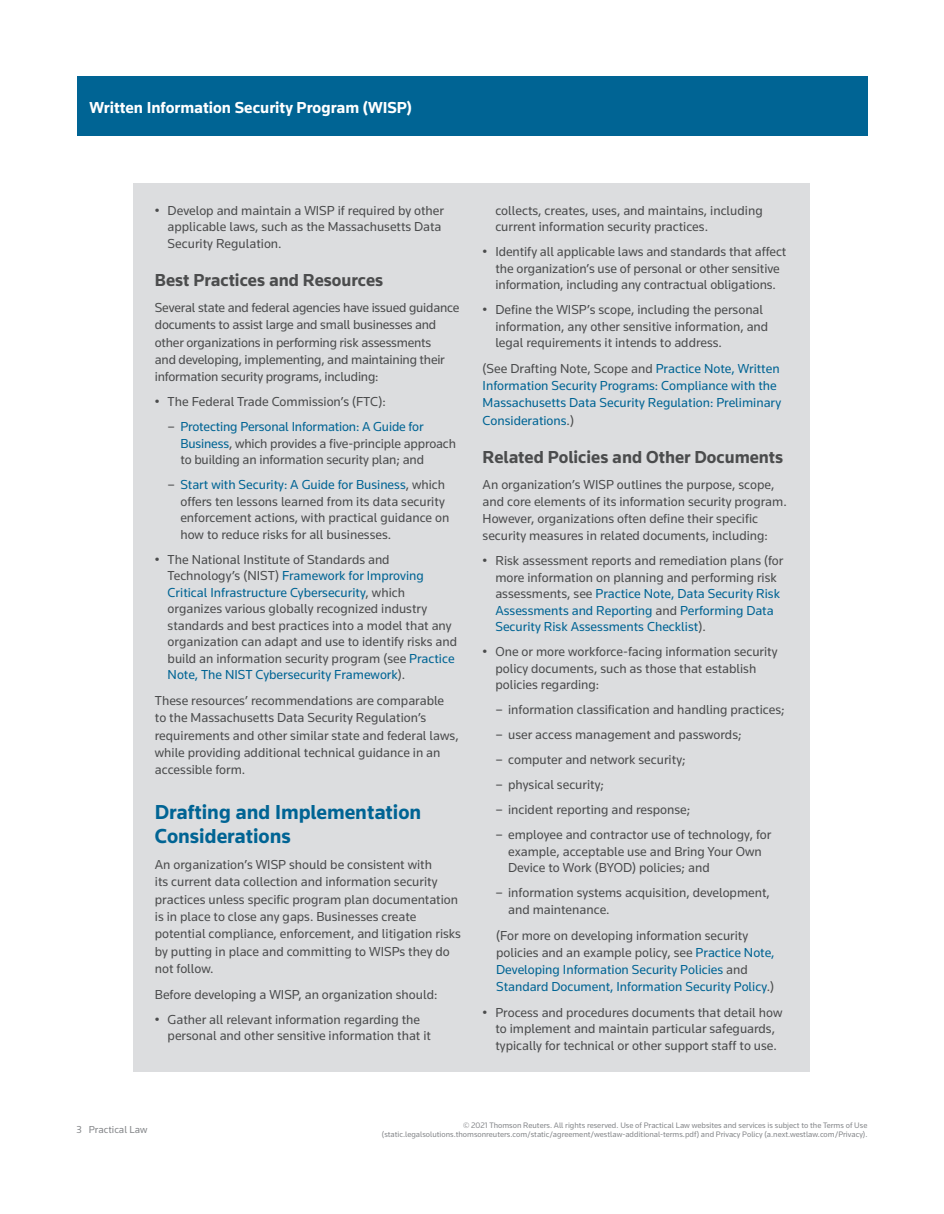
<style>
.page{position:relative;width:944px;height:1214px;background:#fff}
.page>*{position:absolute;margin:0;border:0;box-sizing:border-box;transform-origin:0 0}
.t1{font:700 21px/24px "Knowledge";color:#006494}
.t2{font:700 18px "Knowledge";color:#4b4c4d}
.t3{font:700 16.5px "Knowledge";color:#fff}
.t4{font:13.5px/16.5px "Knowledge";color:#4b4c4d}
.t5{font:13.5px/17.2px "Knowledge";color:#006494}
.t6{font:10.5px "Knowledge";color:#86888b}
.t7{font:8.25px/9.8px "Knowledge";color:#86888b;text-align:right}
.s1{color:#006494}
.s2{color:#4b4c4d}
</style>
<div class="page">
<div style="left:77px;top:77px;width:790px;height:59px;background:#006494"></div>
<div style="left:134px;top:183px;width:676px;height:888px;background:#dcdddf"></div>
<p class="t3" style="left:89px;top:97px;width:324px">Written Information Security Program (WISP)</p>
<p class="t4" style="left:168px;top:201px;width:278px;text-indent:-13px">• Develop and maintain a WISP if required by other applicable laws, such as the Massachusetts Data<br>Security Regulation.</p>
<h2 class="t2" style="left:155px;top:269px;width:230px">Best Practices and Resources</h2>
<p class="t4" style="left:155px;top:299px;width:306px;line-height:17.2px">Several state and federal agencies have issued guidance documents to assist large and small businesses and other organizations in performing risk assessments<br>and developing, implementing, and maintaining their information security programs, including:</p>
<p class="t4" style="left:155px;top:393px;width:232px">• The Federal Trade Commission’s (FTC):</p>
<p class="t4" style="left:180px;top:418px;width:277px;text-indent:-13px">– <span class="s1">Protecting Personal Information: A Guide for<br>Business</span>, which provides a five-principle approach to building an information security plan; and</p>
<p class="t4" style="left:180px;top:476px;width:270px;text-indent:-13px">– <span class="s1">Start with Security: A Guide for Business</span>, which offers ten lessons learned from its data security enforcement actions, with practical guidance on how to reduce risks for all businesses.</p>
<p class="t4" style="left:168px;top:551px;width:291px;text-indent:-13px">• The National Institute of Standards and Technology’s (NIST) <span class="s1">Framework for Improving Critical Infrastructure Cybersecurity</span>, which organizes various globally recognized industry standards and best practices into a model that any organization can adapt and use to identify risks and build an information security program (see <span class="s1">Practice Note, The NIST Cybersecurity Framework</span>).</p>
<p class="t4" style="left:155px;top:691px;width:305px;line-height:17.2px">These resources’ recommendations are comparable to the Massachusetts Data Security Regulation’s requirements and other similar state and federal laws, while providing additional technical guidance in an accessible form.</p>
<h1 class="t1" style="left:155px;top:800px;width:268px">Drafting and Implementation<br>Considerations</h1>
<p class="t4" style="left:155px;top:856px;width:308px;line-height:17.2px">An organization’s WISP should be consistent with<br>its current data collection and information security practices unless specific program plan documentation is in place to close any gaps. Businesses create potential compliance, enforcement, and litigation risks by putting in place and committing to WISPs they do not follow.</p>
<p class="t4" style="left:155px;top:985px;width:284px">Before developing a WISP, an organization should:</p>
<p class="t4" style="left:168px;top:1010px;width:265px;text-indent:-13px">• Gather all relevant information regarding the personal and other sensitive information that it</p>
<p class="t4" style="left:495px;top:202px;width:269px">collects, creates, uses, and maintains, including current information security practices.</p>
<p class="t4" style="left:482px;top:243px;width:305px;text-align:center">• Identify all applicable laws and standards that affect the organization’s use of personal or other sensitive information, including any contractual obligations.</p>
<p class="t4" style="left:495px;top:301px;width:274px;text-indent:-13px">• Define the WISP’s scope, including the personal information, any other sensitive information, and legal requirements it intends to address.</p>
<p class="t5" style="left:482px;top:359px;width:300px"><span class="s2">(See Drafting Note, Scope and</span> Practice Note, Written Information Security Programs: Compliance with the Massachusetts Data Security Regulation: Preliminary Considerations<span class="s2">.)</span></p>
<h2 class="t2" style="left:482px;top:445px;width:302px">Related Policies and Other Documents</h2>
<p class="t4" style="left:482px;top:475px;width:305px;line-height:17.2px">An organization’s WISP outlines the purpose, scope, and core elements of its information security program.<br>However, organizations often define their specific security measures in related documents, including:</p>
<p class="t4" style="left:495px;top:552px;width:289px;text-indent:-13px">• Risk assessment reports and remediation plans (for more information on planning and performing risk assessments, see <span class="s1">Practice Note, Data Security Risk Assessments and Reporting</span> and <span class="s1">Performing Data Security Risk Assessments Checklist</span>).</p>
<p class="t4" style="left:495px;top:643px;width:284px;text-indent:-13px">• One or more workforce-facing information security policy documents, such as those that establish policies regarding:</p>
<p class="t4" style="left:495px;top:701px;width:291px">– information classification and handling practices;</p>
<p class="t4" style="left:495px;top:726px;width:248px">– user access management and passwords;</p>
<p class="t4" style="left:495px;top:751px;width:192px">– computer and network security;</p>
<p class="t4" style="left:495px;top:776px;width:110px">– physical security;</p>
<p class="t4" style="left:495px;top:801px;width:197px">– incident reporting and response;</p>
<p class="t4" style="left:508px;top:826px;width:265px;text-indent:-13px">– employee and contractor use of technology, for example, acceptable use and Bring Your Own<br>Device to Work (BYOD) policies; and</p>
<p class="t4" style="left:508px;top:884px;width:263px;text-indent:-13px">– information systems acquisition, development, and maintenance.</p>
<p class="t5" style="left:496px;top:926px;width:280px"><span class="s2">(For more on developing information security policies and an example policy, see</span> Practice Note, Developing Information Security Policies <span class="s2">and </span>Standard Document, Information Security Policy<span class="s2">.)</span></p>
<p class="t4" style="left:482px;top:1003px;width:301px;text-align:center">• Process and procedures documents that detail how to implement and maintain particular safeguards, typically for technical or other support staff to use.</p>
<p class="t6" style="left:77px;top:1123px;width:72px">3 Practical Law</p>
<p class="t7" style="left:382px;top:1119px;width:487px">© 2021 Thomson Reuters. All rights reserved. Use of Practical Law websites and services is subject to the Terms of Use (static.legalsolutions.thomsonreuters.com/static/agreement/westlaw-additional-terms.pdf) and Privacy Policy (a.next.westlaw.com/Privacy).</p>
</div>
